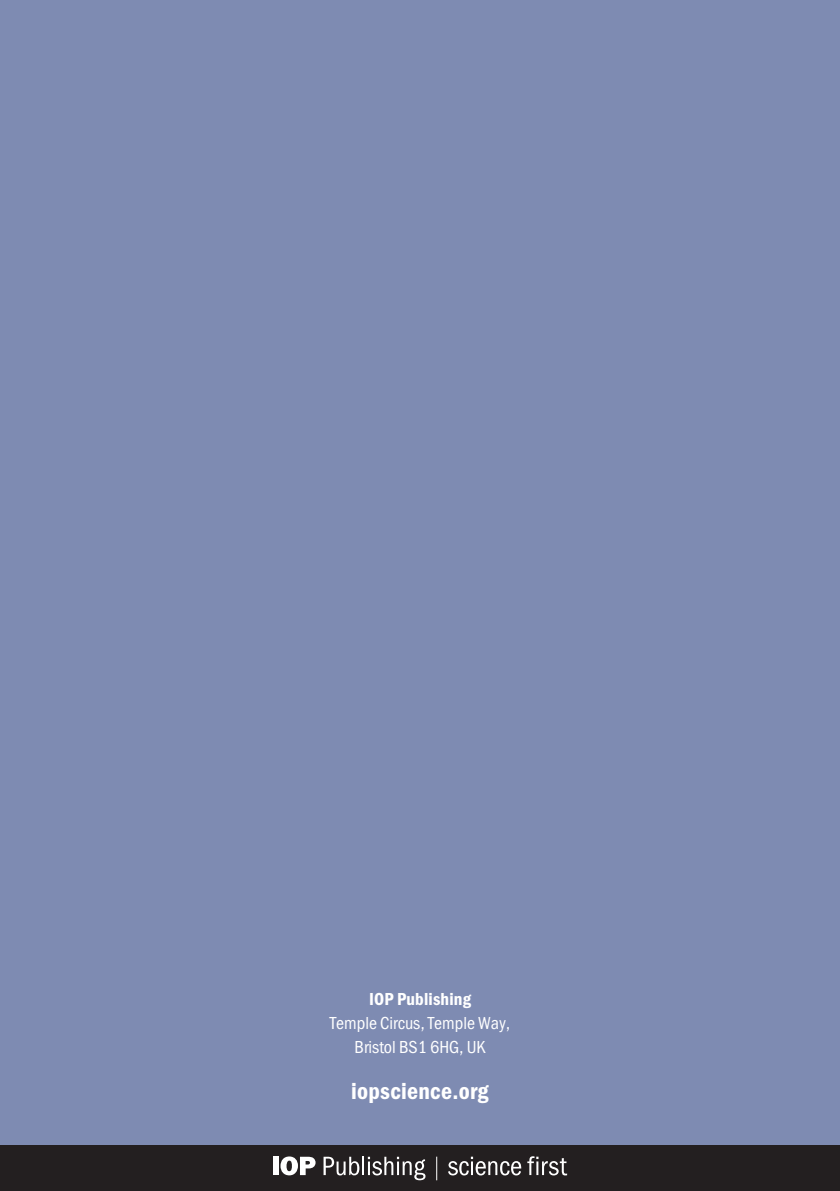
<style>
.page{position:relative;width:840px;height:1191px;background:#fff}
.page>*{position:absolute;margin:0;border:0;box-sizing:border-box;transform-origin:0 0}
.t1{font:600 24px "Franklin Got Cd Io P";letter-spacing:.01em;color:#fff}
.t2{font:18px/24px "Franklin Got Cd Io P";color:#fff;text-align:center}
.t3{font:600 18px "Franklin Got Cd Io P";letter-spacing:.01em;color:#fff}
</style>
<div class="page">
<div style="left:0;top:0;width:839px;height:1191px;background:#7e8bb2"></div>
<div style="left:0;top:1145px;width:839px;height:46px;background:#231f20"></div>
<div style="left:273px;top:1156px;width:5px;height:19px;background:#fff"></div>
<svg style="left:280px;top:1156px;width:35px;height:19px"></svg>
<svg style="left:323px;top:1156px;width:102px;height:24px"></svg>
<svg style="left:436px;top:1156px;width:1px;height:24px"></svg>
<svg style="left:448px;top:1156px;width:73px;height:19px"></svg>
<svg style="left:527px;top:1156px;width:39px;height:19px"></svg>
<p class="t3" style="left:369px;top:988px;width:103px">IOP Publishing</p>
<p class="t2" style="left:329px;top:1010px;width:182px">Temple Circus, Temple Way,<br>Bristol BS1 6HG, UK</p>
<h1 class="t1" style="left:351px;top:1077px;width:139px">iopscience.org</h1>
</div>
